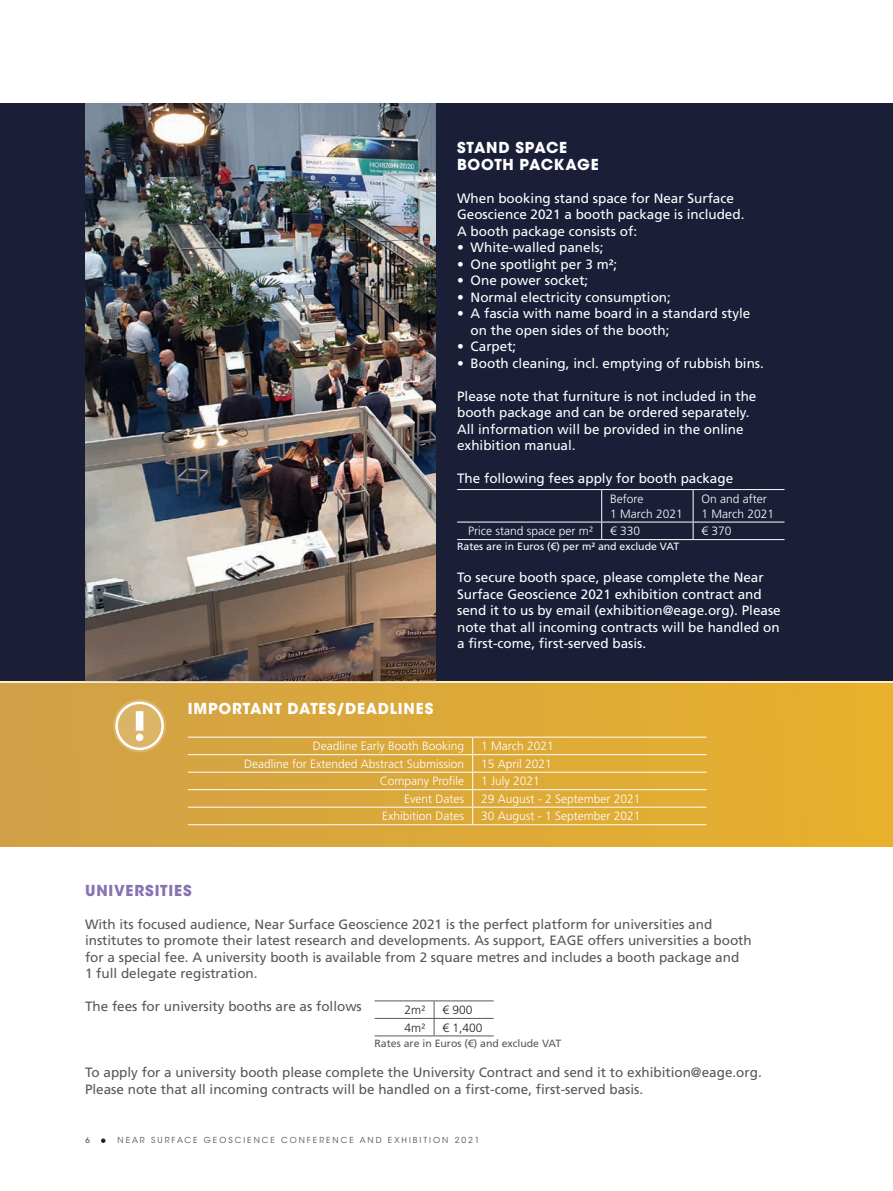
<style>
.page{position:relative;width:893px;height:1191px;background:#fff}
.page>*{position:absolute;margin:0;border:0;box-sizing:border-box;transform-origin:0 0}
.t1{font:700 15px/16.5px "ITC Avant Garde Std";letter-spacing:.05em;color:#fff}
.t2{font:700 15px "ITC Avant Garde Std";letter-spacing:.055em;color:#8972b3}
.t3{font:13.5px/16.5px "Frutiger LT Std";color:#fff}
.t4{font:13.5px/16.5px "Frutiger LT Std";color:#57585a}
.t5{font:300 12px/15px "Frutiger LT Std";color:#fff}
.t6{font:300 12px "Frutiger LT Std";color:#231f20}
.t7{font:10.5px "Frutiger LT Std";color:#fff}
.t8{font:10.5px "Frutiger LT Std";color:#57585a}
.t9{font:8.25px "ITC Avant Garde Std";letter-spacing:.24em;color:#57585a}
.t10{font:500 7.5px "ITC Avant Garde Std";color:#57585a}
</style>
<div class="page">
<svg style="left:101px;top:1138px;width:5px;height:5px"></svg>
<div style="left:0;top:683px;width:893px;height:163px;background:linear-gradient(to right,#d0a148,#e8b22d)"></div>
<div style="left:0;top:103px;width:893px;height:578px;background:#1a1e37"></div>
<img style="left:85px;top:103px;width:351px;height:578px">
<hr style="left:375px;top:1000px;width:59px;height:1px;background:#57585a">
<hr style="left:434px;top:1000px;width:60px;height:1px;background:#57585a">
<hr style="left:375px;top:1018px;width:59px;height:1px;background:#57585a">
<hr style="left:434px;top:1018px;width:60px;height:1px;background:#57585a">
<svg style="left:434px;top:1001px;width:1px;height:34px"></svg>
<hr style="left:375px;top:1035px;width:59px;height:1px;background:#57585a">
<hr style="left:434px;top:1035px;width:60px;height:1px;background:#57585a">
<hr style="left:457px;top:489px;width:145px;height:1px;background:#fff">
<hr style="left:602px;top:489px;width:91px;height:1px;background:#fff">
<hr style="left:601px;top:490px;width:1px;height:32px;background:#fff">
<hr style="left:693px;top:489px;width:91px;height:1px;background:#fff">
<hr style="left:693px;top:490px;width:1px;height:32px;background:#fff">
<hr style="left:457px;top:522px;width:145px;height:1px;background:#fff">
<hr style="left:602px;top:522px;width:91px;height:1px;background:#fff">
<svg style="left:601px;top:522px;width:1px;height:17px"></svg>
<hr style="left:693px;top:522px;width:91px;height:1px;background:#fff">
<svg style="left:693px;top:522px;width:1px;height:17px"></svg>
<hr style="left:457px;top:539px;width:145px;height:1px;background:#fff">
<hr style="left:602px;top:539px;width:91px;height:1px;background:#fff">
<hr style="left:693px;top:539px;width:91px;height:1px;background:#fff">
<svg style="left:113px;top:699px;width:53px;height:53px;background:#debb75"></svg>
<div style="left:115px;top:701px;width:49px;height:49px;border:3px solid #fff;border-radius:50%"></div>
<div style="left:136px;top:711px;width:7px;height:19px;background:#fff"></div>
<div style="left:136px;top:733px;width:7px;height:8px;background:#fff;border-radius:50%"></div>
<hr style="left:188px;top:737px;width:285px;height:1px;background:#fff">
<hr style="left:473px;top:737px;width:234px;height:1px;background:#fff">
<hr style="left:188px;top:754px;width:285px;height:1px;background:#fff">
<hr style="left:473px;top:754px;width:234px;height:1px;background:#fff">
<hr style="left:188px;top:772px;width:285px;height:1px;background:#fff">
<hr style="left:473px;top:772px;width:234px;height:1px;background:#fff">
<hr style="left:188px;top:789px;width:285px;height:1px;background:#fff">
<hr style="left:473px;top:789px;width:234px;height:1px;background:#fff">
<hr style="left:188px;top:807px;width:285px;height:1px;background:#fff">
<hr style="left:473px;top:807px;width:234px;height:1px;background:#fff">
<svg style="left:472px;top:737px;width:1px;height:87px"></svg>
<hr style="left:188px;top:824px;width:285px;height:1px;background:#fff">
<hr style="left:473px;top:824px;width:234px;height:1px;background:#fff">
<p class="t1" style="left:457px;top:139px;width:143px">STAND SPACE<br>BOOTH PACKAGE</p>
<p class="t3" style="left:457px;top:190px;width:289px">When booking stand space for Near Surface<br>Geoscience 2021 a booth package is included.<br>A booth package consists of:</p>
<p class="t3" style="left:457px;top:239px;width:148px">• White-walled panels;</p>
<p class="t3" style="left:457px;top:256px;width:162px">• One spotlight per 3 m²;</p>
<p class="t3" style="left:457px;top:272px;width:133px">• One power socket;</p>
<p class="t3" style="left:457px;top:289px;width:215px">• Normal electricity consumption;</p>
<p class="t3" style="left:471px;top:305px;width:281px;text-indent:-14px">• A fascia with name board in a standard style on the open sides of the booth;</p>
<p class="t3" style="left:457px;top:338px;width:61px">• Carpet;</p>
<p class="t3" style="left:457px;top:355px;width:308px">• Booth cleaning, incl. emptying of rubbish bins.</p>
<p class="t3" style="left:457px;top:388px;width:301px">Please note that furniture is not included in the booth package and can be ordered separately.<br>All information will be provided in the online exhibition manual.</p>
<p class="t3" style="left:457px;top:470px;width:278px">The following fees apply for booth package</p>
<p class="t5" style="left:610px;top:491px;width:74px">Before<br>1 March 2021</p>
<p class="t5" style="left:702px;top:491px;width:74px">On and after<br>1 March 2021</p>
<p class="t5" style="left:468px;top:524px;width:127px">Price stand space per m²</p>
<p class="t5" style="left:610px;top:524px;width:32px">€ 330</p>
<p class="t5" style="left:702px;top:524px;width:32px">€ 370</p>
<p class="t7" style="left:457px;top:540px;width:224px">Rates are in Euros (€) per m² and exclude VAT</p>
<p class="t3" style="left:457px;top:569px;width:325px">To secure booth space, please complete the Near Surface Geoscience 2021 exhibition contract and send it to us by email (exhibition@eage.org). Please note that all incoming contracts will be handled on a first-come, first-served basis.</p>
<p class="t1" style="left:188px;top:700px;width:247px">IMPORTANT DATES/DEADLINES</p>
<p class="t5" style="left:313px;top:739px;width:153px">Deadline Early Booth Booking</p>
<p class="t5" style="left:481px;top:739px;width:74px">1 March 2021</p>
<p class="t5" style="left:244px;top:756px;width:222px">Deadline for Extended Abstract Submission</p>
<p class="t5" style="left:481px;top:756px;width:72px">15 April 2021</p>
<p class="t5" style="left:380px;top:774px;width:86px">Company Profile</p>
<p class="t5" style="left:481px;top:774px;width:60px">1 July 2021</p>
<p class="t5" style="left:404px;top:791px;width:61px">Event Dates</p>
<p class="t5" style="left:481px;top:791px;width:161px">29 August - 2 September 2021</p>
<p class="t5" style="left:382px;top:809px;width:84px">Exhibition Dates</p>
<p class="t5" style="left:481px;top:809px;width:161px">30 August - 1 September 2021</p>
<p class="t2" style="left:85px;top:880px;width:108px">UNIVERSITIES</p>
<p class="t4" style="left:85px;top:916px;width:668px">With its focused audience, Near Surface Geoscience 2021 is the perfect platform for universities and institutes to promote their latest research and developments. As support, EAGE offers universities a booth for a special fee. A university booth is available from 2 square metres and includes a booth package and<br>1 full delegate registration.</p>
<p class="t4" style="left:85px;top:998px;width:278px">The fees for university booths are as follows</p>
<p class="t6" style="left:405px;top:1003px;width:22px">2m²</p>
<p class="t6" style="left:443px;top:1003px;width:32px">€ 900</p>
<p class="t6" style="left:405px;top:1020px;width:22px">4m²</p>
<p class="t6" style="left:443px;top:1020px;width:42px">€ 1,400</p>
<p class="t8" style="left:375px;top:1037px;width:188px">Rates are in Euros (€) and exclude VAT</p>
<p class="t4" style="left:85px;top:1064px;width:678px">To apply for a university booth please complete the University Contract and send it to exhibition@eage.org.<br>Please note that all incoming contracts will be handled on a first-come, first-served basis.</p>
<p class="t10" style="left:85px;top:1136px;width:6px">6</p>
<p class="t9" style="left:118px;top:1135px;width:364px">NEAR SURFACE GEOSCIENCE CONFERENCE AND EXHIBITION 2021</p>
</div>
